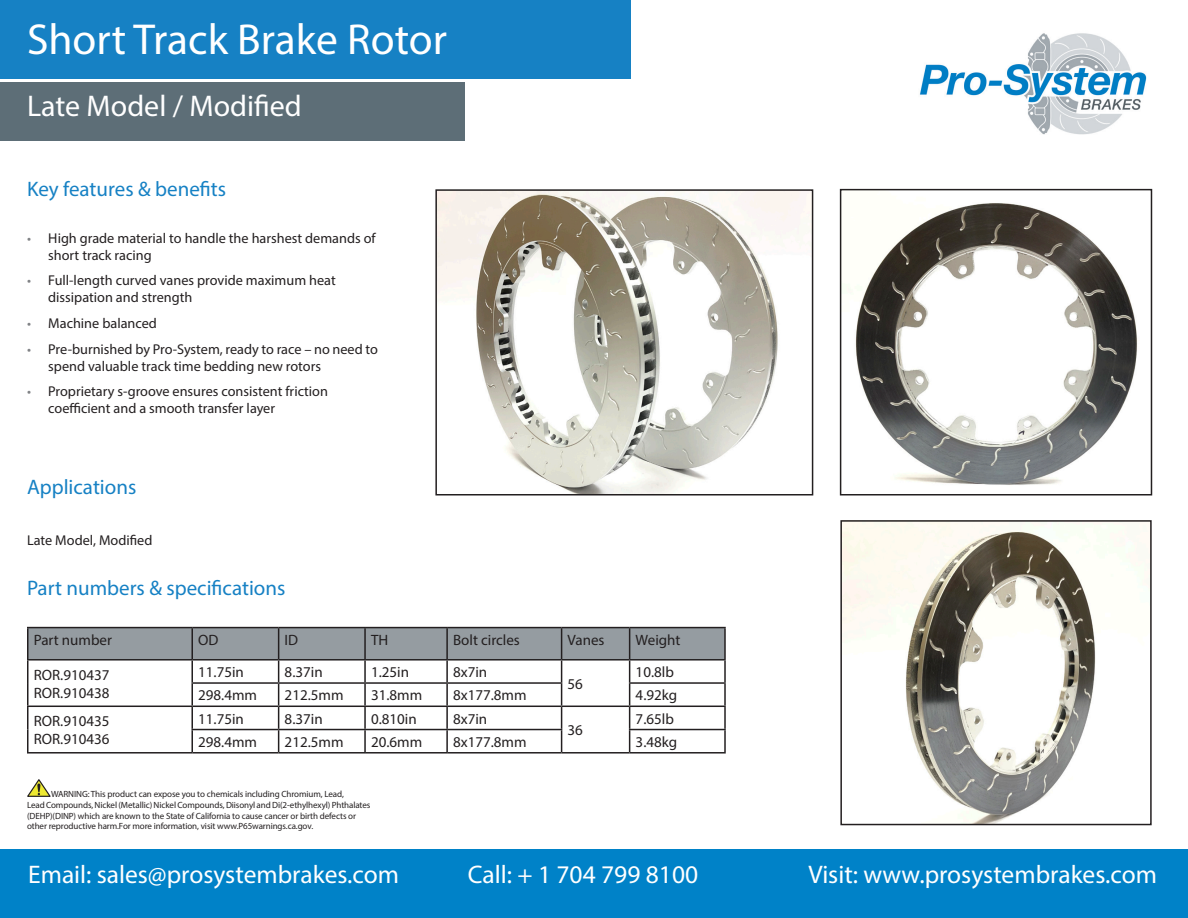
<style>
.page{position:relative;width:1188px;height:918px;background:#fff}
.page>*{position:absolute;margin:0;border:0;box-sizing:border-box;transform-origin:0 0}
.t1{font:43.5px "Myriad Pro";color:#fff}
.t2{font:30px "Myriad Pro";color:#fff}
.Range_Header2{font:25.5px "Myriad Pro";color:#fff}
.Range_Header2-2{font:21px "Myriad Pro";color:#1681c4}
.t3{font:15px/18px "Myriad Pro";color:#231f20}
.Range_Bulletpoint_Li{font:14.25px/17.1px "Myriad Pro";color:#231f20}
.Range_Header2-3{font:14.25px "Myriad Pro";color:#231f20}
.t4{font:9px/10.8px "Myriad Pro";letter-spacing:-.01em;color:#231f20}
.s1{color:#808285}
</style>
<div class="page">
<div style="left:0;top:850px;width:1188px;height:68px;background:#0082c8"></div>
<div style="left:0;top:0;width:631px;height:79px;background:#1681c4"></div>
<div style="left:0;top:82px;width:464px;height:58px;background:#5d6e77"></div>
<img style="left:843px;top:203px;width:294px;height:282px">
<div style="left:840px;top:189px;width:312px;height:307px;border:2px solid #231f20"></div>
<img style="left:438px;top:192px;width:372px;height:301px">
<div style="left:435px;top:189px;width:378px;height:307px;border:2px solid #231f20"></div>
<svg style="left:27px;top:779px;width:24px;height:18px"></svg>
<img style="left:843px;top:523px;width:306px;height:299px">
<div style="left:840px;top:520px;width:312px;height:305px;border:2px solid #231f20"></div>
<img style="left:919px;top:33px;width:228px;height:102px">
<hr style="left:27px;top:627px;width:165px;height:1px;background:#231f20">
<hr style="left:192px;top:627px;width:87px;height:1px;background:#231f20">
<hr style="left:279px;top:627px;width:86px;height:1px;background:#231f20">
<hr style="left:365px;top:627px;width:82px;height:1px;background:#231f20">
<hr style="left:447px;top:627px;width:115px;height:1px;background:#231f20">
<hr style="left:562px;top:627px;width:68px;height:1px;background:#231f20">
<hr style="left:630px;top:627px;width:96px;height:1px;background:#231f20">
<hr style="left:724px;top:628px;width:2px;height:31px;background:#231f20">
<hr style="left:630px;top:659px;width:96px;height:2px;background:#231f20">
<hr style="left:724px;top:661px;width:2px;height:21px;background:#231f20">
<hr style="left:629px;top:682px;width:97px;height:2px;background:#231f20">
<hr style="left:724px;top:684px;width:2px;height:22px;background:#231f20">
<hr style="left:630px;top:706px;width:96px;height:1px;background:#231f20">
<hr style="left:724px;top:707px;width:2px;height:22px;background:#231f20">
<hr style="left:629px;top:729px;width:97px;height:1px;background:#231f20">
<svg style="left:27px;top:628px;width:698px;height:124px"></svg>
<hr style="left:724px;top:730px;width:2px;height:22px;background:#231f20">
<hr style="left:27px;top:752px;width:165px;height:2px;background:#231f20">
<hr style="left:192px;top:752px;width:87px;height:2px;background:#231f20">
<hr style="left:279px;top:752px;width:86px;height:2px;background:#231f20">
<hr style="left:365px;top:752px;width:82px;height:2px;background:#231f20">
<hr style="left:447px;top:752px;width:115px;height:2px;background:#231f20">
<hr style="left:562px;top:752px;width:68px;height:2px;background:#231f20">
<hr style="left:630px;top:752px;width:96px;height:2px;background:#231f20">
<p class="t1" style="left:27px;top:13px;width:421px">Short Track Brake Rotor</p>
<p class="t2" style="left:27px;top:88px;width:276px">Late Model / Modified</p>
<p class="Range_Header2-2" style="left:27px;top:176px;width:201px">Key features &amp; benefits</p>
<p class="Range_Bulletpoint_Li" style="left:48px;top:229px;width:329px;text-indent:-21px"><span class="s1">•</span> High grade material to handle the harshest demands of short track racing</p>
<p class="Range_Bulletpoint_Li" style="left:48px;top:272px;width:289px;text-indent:-21px"><span class="s1">•</span> Full-length curved vanes provide maximum heat dissipation and strength</p>
<p class="Range_Bulletpoint_Li" style="left:27px;top:314px;width:131px"><span class="s1">•</span> Machine balanced</p>
<p class="Range_Bulletpoint_Li" style="left:48px;top:340px;width:331px;text-indent:-21px"><span class="s1">•</span> Pre-burnished by Pro-System, ready to race – no need to spend valuable track time bedding new rotors</p>
<p class="Range_Bulletpoint_Li" style="left:48px;top:383px;width:281px;text-indent:-21px"><span class="s1">•</span> Proprietary s-groove ensures consistent friction coefficient and a smooth transfer layer</p>
<p class="Range_Header2-2" style="left:27px;top:474px;width:111px">Applications</p>
<p class="Range_Header2-3" style="left:27px;top:531px;width:127px">Late Model, Modified</p>
<p class="Range_Header2-2" style="left:27px;top:575px;width:260px">Part numbers &amp; specifications</p>
<p class="t3" style="left:34px;top:631px;width:80px">Part number</p>
<p class="t3" style="left:198px;top:631px;width:22px">OD</p>
<p class="t3" style="left:285px;top:631px;width:15px">ID</p>
<p class="t3" style="left:371px;top:631px;width:19px">TH</p>
<p class="t3" style="left:453px;top:631px;width:68px">Bolt circles</p>
<p class="t3" style="left:568px;top:631px;width:38px">Vanes</p>
<p class="t3" style="left:636px;top:631px;width:46px">Weight</p>
<p class="t3" style="left:34px;top:665px;width:77px">ROR.910437<br>ROR.910438</p>
<p class="t3" style="left:198px;top:663px;width:47px">11.75in</p>
<p class="t3" style="left:285px;top:663px;width:40px">8.37in</p>
<p class="t3" style="left:371px;top:663px;width:40px">1.25in</p>
<p class="t3" style="left:453px;top:663px;width:36px">8x7in</p>
<p class="t3" style="left:636px;top:663px;width:40px">10.8lb</p>
<p class="t3" style="left:568px;top:674px;width:17px">56</p>
<p class="t3" style="left:198px;top:686px;width:60px">298.4mm</p>
<p class="t3" style="left:285px;top:686px;width:60px">212.5mm</p>
<p class="t3" style="left:371px;top:686px;width:53px">31.8mm</p>
<p class="t3" style="left:453px;top:686px;width:75px">8x177.8mm</p>
<p class="t3" style="left:636px;top:686px;width:43px">4.92kg</p>
<p class="t3" style="left:34px;top:712px;width:77px">ROR.910435</p>
<p class="t3" style="left:34px;top:730px;width:77px">ROR.910436</p>
<p class="t3" style="left:636px;top:709px;width:40px">7.65lb</p>
<p class="t3" style="left:198px;top:709px;width:47px">11.75in</p>
<p class="t3" style="left:285px;top:709px;width:40px">8.37in</p>
<p class="t3" style="left:371px;top:709px;width:47px">0.810in</p>
<p class="t3" style="left:453px;top:709px;width:36px">8x7in</p>
<p class="t3" style="left:568px;top:721px;width:17px">36</p>
<p class="t3" style="left:198px;top:733px;width:60px">298.4mm</p>
<p class="t3" style="left:285px;top:733px;width:60px">212.5mm</p>
<p class="t3" style="left:371px;top:733px;width:53px">20.6mm</p>
<p class="t3" style="left:453px;top:733px;width:75px">8x177.8mm</p>
<p class="t3" style="left:636px;top:733px;width:43px">3.48kg</p>
<p class="t4" style="left:27px;top:788px;width:345px;text-indent:24px">WARNING: This product can expose you to chemicals including Chromium, Lead,<br>Lead Compounds, Nickel (Metallic) Nickel Compounds, Diisonyl and Di(2-ethylhexyl) Phthalates (DEHP)(DINP) which are known to the State of California to cause cancer or birth defects or other reproductive harm.For more information, visit www.P65warnings.ca.gov.</p>
<p class="Range_Header2" style="left:28px;top:859px;width:372px">Email: sales@prosystembrakes.com</p>
<p class="Range_Header2" style="left:468px;top:859px;width:232px">Call: + 1 704 799 8100</p>
<p class="Range_Header2" style="left:809px;top:859px;width:350px">Visit: www.prosystembrakes.com</p>
</div>
